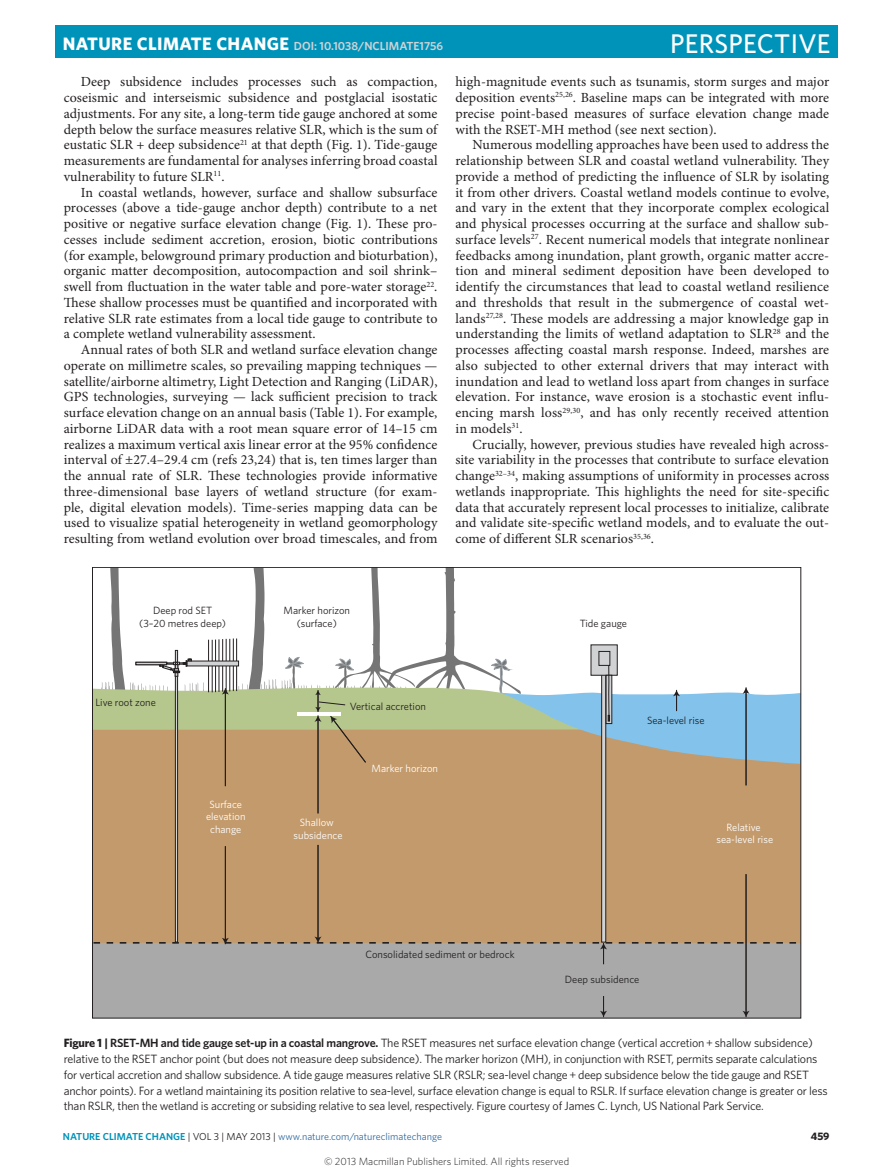
<style>
.page{position:relative;width:893px;height:1174px;background:#fff}
.page>*{position:absolute;margin:0;border:0;box-sizing:border-box;transform-origin:0 0}
.t1{font:500 27px "Whitney";letter-spacing:.01em;color:#fff}
.Body_text{font:13.95px/15.8px "Minion Pro";letter-spacing:.005em;color:#231f20;text-align:justify}
.Figure_caption{font:12px/15.8px "Whitney";letter-spacing:-.015em;color:#231f20}
.t2{font:600 11.7px "Whitney";color:#d1d2d4}
.t3{font:700 10.8px "Whitney";color:#231f20}
.t4{font:10.5px/12.6px "Whitney";color:#231f20;text-align:center}
.t5{font:10.5px/12.6px "Whitney";color:#fff;text-align:center}
.t6{font:300 10.5px "Whitney";color:#231f20}
.t7{font:10.2px "Whitney";color:#316a9f}
.s1{font-weight:700;font-size:18px;color:#fff}
.s2{font-style:italic}
.s3{font-weight:700}
.s4{font-weight:600}
.s5{font-weight:600;color:#0093ba}
.s6{color:#231f20}
</style>
<div class="page">
<div style="left:94px;top:764px;width:705px;height:172px;background:#c39a6b"></div>
<div style="left:94px;top:964px;width:705px;height:52px;background:#a8a9a8"></div>
<div style="left:175px;top:650px;width:3px;height:292px;background:#d1d2d4;border:1px solid #231f20"></div>
<svg style="left:601px;top:764px;width:5px;height:172px"></svg>
<div style="left:188px;top:788px;width:79px;height:68px;background:#c39a6b"></div>
<div style="left:278px;top:796px;width:82px;height:56px;background:#c39a6b"></div>
<div style="left:709px;top:801px;width:88px;height:67px;background:#c39a6b"></div>
<div style="left:579px;top:966px;width:51px;height:27px;background:#a8a9a8"></div>
<hr style="left:225px;top:846px;width:1px;height:93px;background:#231f20">
<hr style="left:225px;top:692px;width:1px;height:94px;background:#231f20">
<hr style="left:318px;top:720px;width:1px;height:93px;background:#231f20">
<hr style="left:746px;top:692px;width:1px;height:93px;background:#231f20">
<svg style="left:600px;top:996px;width:7px;height:21px"></svg>
<hr style="left:746px;top:874px;width:1px;height:138px;background:#231f20">
<svg style="left:742px;top:1010px;width:8px;height:7px"></svg>
<hr style="left:318px;top:845px;width:1px;height:93px;background:#231f20">
<svg style="left:93px;top:936px;width:708px;height:28px;background:#a8a094"></svg>
<svg style="left:92px;top:567px;width:709px;height:197px"></svg>
<div style="left:55px;top:25px;width:783px;height:33px;background:#0093ba"></div>
<p class="t2" style="left:63px;top:38px;width:382px"><span class="s1">NATURE CLIMATE CHANGE</span> DOI: 10.1038/NCLIMATE1756</p>
<p class="t1" style="left:670px;top:25px;width:162px">PERSPECTIVE</p>
<p class="Body_text" style="left:64px;top:74px;width:375px;text-indent:17px">Deep subsidence includes processes such as compaction, coseismic and interseismic subsidence and postglacial isostatic adjustments. For any site, a long-term tide gauge anchored at some depth below the surface measures relative SLR, which is the sum of eustatic SLR + deep subsidence<sup>21</sup> at that depth (Fig. 1). Tide-gauge measurements are fundamental for analyses inferring broad coastal vulnerability to future SLR<sup>11</sup>.</p>
<p class="Body_text" style="left:64px;top:185px;width:375px;text-indent:17px">In coastal wetlands, however, surface and shallow subsurface processes (above a tide-gauge anchor depth) contribute to a net positive or negative surface elevation change (Fig. 1). These pro&shy;cesses include sediment accretion, erosion, biotic contributions (for example, belowground primary production and bioturbation), organic matter decomposition, autocompaction and soil shrink– swell from fluctuation in the water table and pore-water storage<sup>22</sup>.<br>These shallow processes must be quantified and incorporated with relative SLR rate estimates from a local tide gauge to contribute to a complete wetland vulnerability assessment.</p>
<p class="Body_text" style="left:64px;top:342px;width:375px;text-indent:17px">Annual rates of both SLR and wetland surface elevation change operate on millimetre scales, so prevailing mapping techniques — satellite/airborne altimetry, Light Detection and Ranging (LiDAR), GPS technologies, surveying <span class="s2">—</span> lack sufficient precision to track surface elevation change on an annual basis (Table 1). For example, airborne LiDAR data with a root mean square error of 14–15 cm realizes a maximum vertical axis linear error at the 95% confidence interval of ±27.4–29.4 cm (refs 23,24) that is, ten times larger than the annual rate of SLR. These technologies provide informative three-dimensional base layers of wetland structure (for exam&shy;ple, digital elevation models). Time-series mapping data can be used to visualize spatial heterogeneity in wetland geomorphology resulting from wetland evolution over broad timescales, and from</p>
<p class="Body_text" style="left:455px;top:74px;width:375px">high-magnitude events such as tsunamis, storm surges and major deposition events<sup>25,26</sup>. Baseline maps can be integrated with more precise point-based measures of surface elevation change made with the RSET-MH method (see next section).</p>
<p class="Body_text" style="left:455px;top:137px;width:375px;text-indent:17px">Numerous modelling approaches have been used to address the relationship between SLR and coastal wetland vulnerability. They provide a method of predicting the influence of SLR by isolating it from other drivers. Coastal wetland models continue to evolve, and vary in the extent that they incorporate complex ecological and physical processes occurring at the surface and shallow sub&shy;surface levels<sup>27</sup>. Recent numerical models that integrate nonlinear feedbacks among inundation, plant growth, organic matter accre&shy;tion and mineral sediment deposition have been developed to identify the circumstances that lead to coastal wetland resilience and thresholds that result in the submergence of coastal wet&shy;lands<sup>27,28</sup>. These models are addressing a major knowledge gap in understanding the limits of wetland adaptation to SLR<sup>28</sup> and the processes affecting coastal marsh response. Indeed, marshes are also subjected to other external drivers that may interact with inundation and lead to wetland loss apart from changes in surface elevation. For instance, wave erosion is a stochastic event influ&shy;encing marsh loss<sup>29,30</sup>, and has only recently received attention in models<sup>31</sup>.</p>
<p class="Body_text" style="left:455px;top:437px;width:375px;text-indent:17px">Crucially, however, previous studies have revealed high across&shy;site variability in the processes that contribute to surface elevation change<sup>32–34</sup>, making assumptions of uniformity in processes across wetlands inappropriate. This highlights the need for site-specific data that accurately represent local processes to initialize, calibrate and validate site-specific wetland models, and to evaluate the out&shy;come of different SLR scenarios<sup>35,36</sup>.</p>
<p class="t4" style="left:139px;top:603px;width:88px">Deep rod SET (3–20 metres deep)</p>
<p class="t4" style="left:284px;top:603px;width:68px">Marker horizon (surface)</p>
<p class="t4" style="left:580px;top:616px;width:49px">Tide gauge</p>
<p class="t4" style="left:95px;top:696px;width:62px">Live root zone</p>
<p class="t4" style="left:350px;top:699px;width:78px">Vertical accretion</p>
<p class="t5" style="left:206px;top:797px;width:41px">Surface elevation change</p>
<p class="t5" style="left:294px;top:816px;width:50px">Shallow subsidence</p>
<p class="t5" style="left:372px;top:762px;width:68px">Marker horizon</p>
<p class="t4" style="left:647px;top:713px;width:59px">Sea-level rise</p>
<p class="t5" style="left:716px;top:820px;width:58px">Relative sea-level rise</p>
<p class="t4" style="left:365px;top:948px;width:151px">Consolidated sediment or bedrock</p>
<p class="t4" style="left:565px;top:972px;width:76px">Deep subsidence</p>
<p class="Figure_caption" style="left:64px;top:1035px;width:766px"><span class="s3">Figure 1 |</span> <span class="s4">RSET-MH and tide gauge set-up in a coastal mangrove.</span> The RSET measures net surface elevation change (vertical accretion + shallow subsidence) relative to the RSET anchor point (but does not measure deep subsidence). The marker horizon (MH), in conjunction with RSET, permits separate calculations for vertical accretion and shallow subsidence. A tide gauge measures relative SLR (RSLR; sea-level change + deep subsidence below the tide gauge and RSET anchor points). For a wetland maintaining its position relative to sea-level, surface elevation change is equal to RSLR. If surface elevation change is greater or less than RSLR, then the wetland is accreting or subsiding relative to sea level, respectively. Figure courtesy of James C. Lynch, US National Park Service.</p>
<p class="t7" style="left:63px;top:1129px;width:381px"><span class="s5">NATURE CLIMATE CHANGE</span> <span class="s6">| VOL 3 | MAY 2013 |</span> www.nature.com/natureclimatechange</p>
<p class="t3" style="left:811px;top:1128px;width:20px">459</p>
<p class="t6" style="left:324px;top:1154px;width:247px">© 2013 Macmillan Publishers Limited. All rights reserved</p>
</div>
